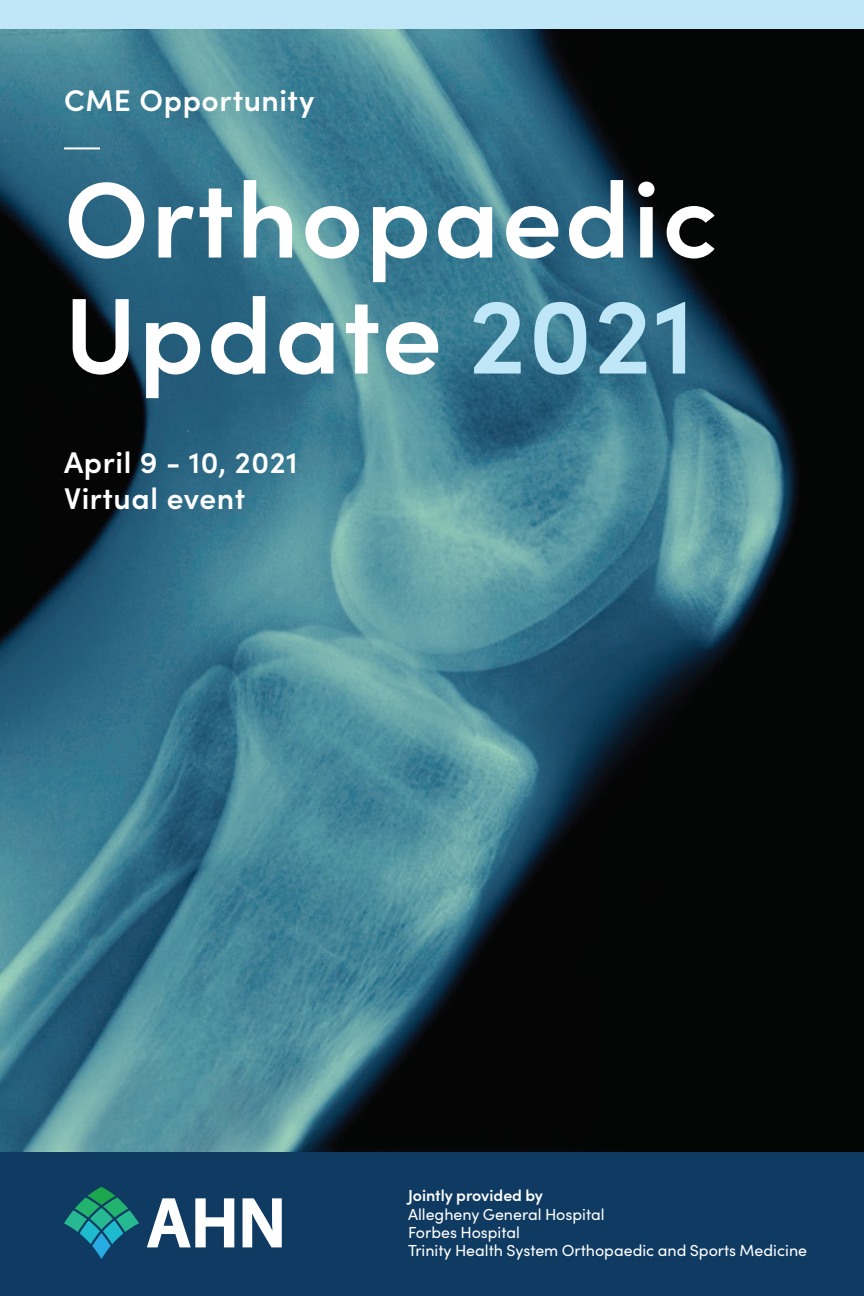
<style>
.page{position:relative;width:864px;height:1296px;background:#fff}
.page>*{position:absolute;margin:0;border:0;box-sizing:border-box;transform-origin:0 0}
._1_CVR_Headline{font:600 108px/116px "Sofia Pro";letter-spacing:.02em;color:#fff}
._1_CVR_Date_Location{font:600 30px "Sofia Pro";letter-spacing:.02em;color:#fff}
._1_CVR_CME_masthead{font:600 30px "Sofia Pro";letter-spacing:.02em;color:#fff}
._1_CVR_Presented_by{font:16px/18.2px "Sofia Pro";color:#fff}
.s1{color:#bfe7f7}
.s2{font-weight:600}
</style>
<div class="page">
<img style="left:0;top:29px;width:864px;height:1123px">
<div style="left:0;top:0;width:864px;height:29px;background:#bfe7f7"></div>
<div style="left:0;top:1152px;width:864px;height:144px;background:#0f3a62"></div>
<svg style="left:147px;top:1198px;width:87px;height:49px"></svg>
<svg style="left:243px;top:1198px;width:39px;height:49px"></svg>
<svg style="left:92px;top:1233px;width:19px;height:26px"></svg>
<svg style="left:88px;top:1187px;width:27px;height:18px"></svg>
<svg style="left:64px;top:1197px;width:75px;height:47px"></svg>
<hr style="left:64px;top:147px;width:36px;height:2px;background:#fff">
<p class="_1_CVR_CME_masthead" style="left:64px;top:78px;width:252px">CME Opportunity</p>
<p class="_1_CVR_Headline" style="left:64px;top:154px;width:655px">Orthopaedic<br>Update <span class="s1">2021</span></p>
<p class="_1_CVR_Date_Location" style="left:64px;top:440px;width:235px">April 9 - 10, 2021</p>
<p class="_1_CVR_Date_Location" style="left:64px;top:476px;width:183px">Virtual event</p>
<p class="_1_CVR_Presented_by" style="left:408px;top:1186px;width:401px"><span class="s2">Jointly provided by<br></span>Allegheny General Hospital<br>Forbes Hospital<br>Trinity Health System Orthopaedic and Sports Medicine</p>
</div>
